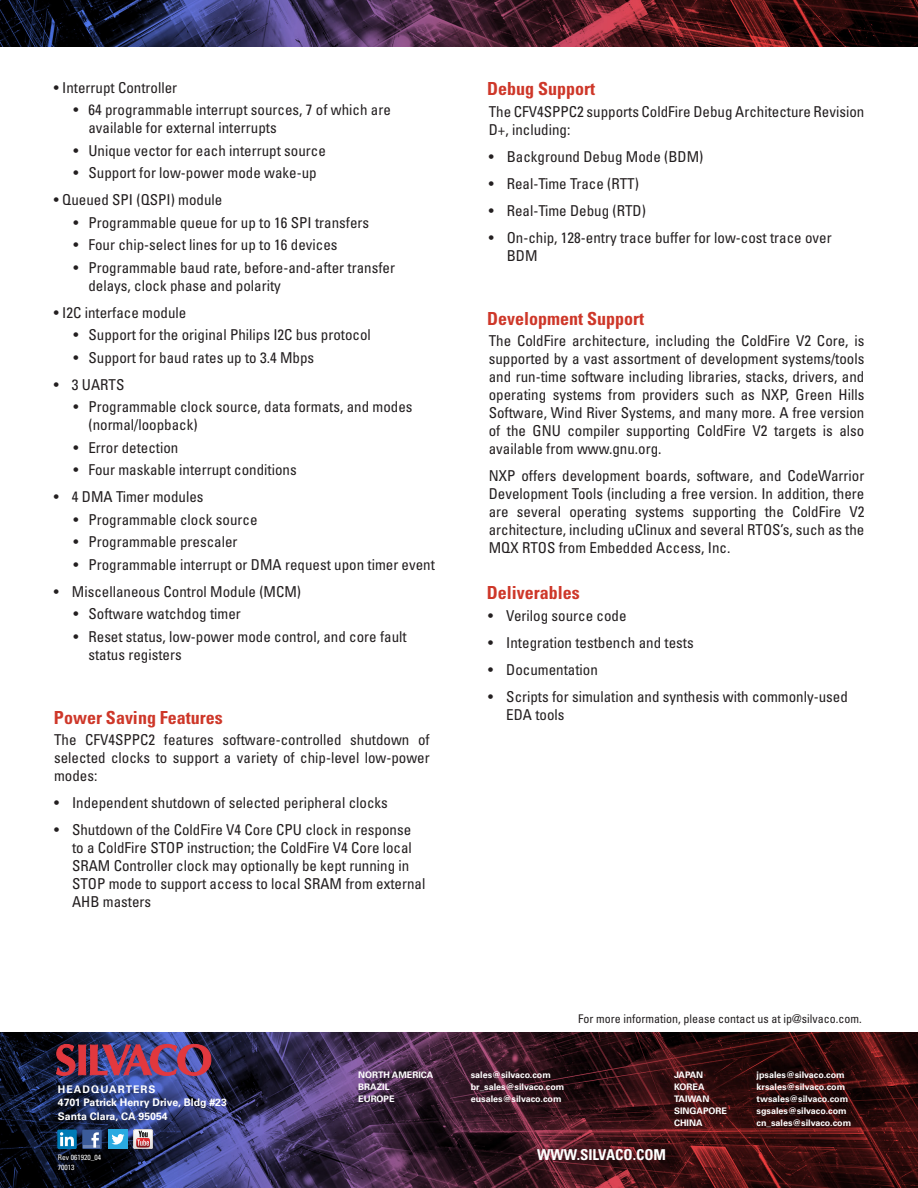
<style>
.page{position:relative;width:918px;height:1188px;background:#fff}
.page>*{position:absolute;margin:0;border:0;box-sizing:border-box;transform-origin:0 0}
.t1{font:700 condensed 18px "Univers";color:#ce3729}
.body_text{font:condensed 15px/18px "Univers";color:#231f20;text-align:justify}
.main_bullet{font:condensed 15px/18px "Univers";color:#231f20}
.sub_bullet{font:condensed 15px/18px "Univers";color:#231f20}
.sub_bullet_more_spac{font:condensed 15px/18px "Univers";color:#231f20}
.main_bullet_less_spa{font:condensed 15px "Univers";color:#231f20}
.t2{font:700 condensed 15px "Univers";color:#fff}
.body_text-2{font:condensed 12px "Univers";color:#231f20}
.t3{font:700 10.5px "Univers";color:#fff}
.t4{font:700 10.5px "Univers";letter-spacing:.1em;color:#fff}
.t5{font:700 9px "Univers";color:#fff}
.body_text-3{font:condensed 7.5px "Univers";color:#fff}
</style>
<div class="page">
<img style="left:0;top:0;width:918px;height:46px">
<img style="left:0;top:1032px;width:918px;height:156px">
<div style="left:82px;top:1130px;width:20px;height:19px;background:#3b5b99"></div>
<hr style="left:84px;top:1145px;width:16px;height:3px;background:#6d84b3">
<svg style="left:91px;top:1132px;width:8px;height:16px"></svg>
<div style="left:57px;top:1130px;width:20px;height:19px;background:#007bb6"></div>
<svg style="left:60px;top:1132px;width:14px;height:14px"></svg>
<div style="left:108px;top:1130px;width:20px;height:19px;background:#2aaae1"></div>
<svg style="left:111px;top:1134px;width:13px;height:11px"></svg>
<svg style="left:133px;top:1130px;width:20px;height:19px"></svg>
<svg style="left:56px;top:1044px;width:155px;height:32px;background:#883d60"></svg>
<p class="main_bullet_less_spa" style="left:54px;top:78px;width:125px">• Interrupt Controller</p>
<p class="sub_bullet" style="left:88px;top:101px;width:304px;text-indent:-15px">• 64 programmable interrupt sources, 7 of which are available for external interrupts</p>
<p class="sub_bullet" style="left:73px;top:141px;width:254px">• Unique vector for each interrupt source</p>
<p class="sub_bullet_more_spac" style="left:73px;top:164px;width:245px">• Support for low-power mode wake-up</p>
<p class="main_bullet_less_spa" style="left:54px;top:191px;width:170px">• Queued SPI (QSPI) module</p>
<p class="sub_bullet" style="left:73px;top:213px;width:297px">• Programmable queue for up to 16 SPI transfers</p>
<p class="sub_bullet" style="left:73px;top:236px;width:266px">• Four chip-select lines for up to 16 devices</p>
<p class="sub_bullet_more_spac" style="left:88px;top:258px;width:308px;text-indent:-15px">• Programmable baud rate, before-and-after transfer delays, clock phase and polarity</p>
<p class="main_bullet_less_spa" style="left:54px;top:303px;width:134px">• I2C interface module</p>
<p class="sub_bullet" style="left:73px;top:326px;width:299px">• Support for the original Philips I2C bus protocol</p>
<p class="sub_bullet_more_spac" style="left:73px;top:348px;width:242px">• Support for baud rates up to 3.4 Mbps</p>
<p class="main_bullet_less_spa" style="left:54px;top:375px;width:72px">• 3 UARTS</p>
<p class="sub_bullet" style="left:88px;top:398px;width:326px;text-indent:-15px">• Programmable clock source, data formats, and modes (normal/loopback)</p>
<p class="sub_bullet" style="left:73px;top:438px;width:106px">• Error detection</p>
<p class="sub_bullet_more_spac" style="left:73px;top:461px;width:225px">• Four maskable interrupt conditions</p>
<p class="main_bullet_less_spa" style="left:54px;top:488px;width:151px">• 4 DMA Timer modules</p>
<p class="sub_bullet" style="left:73px;top:510px;width:186px">• Programmable clock source</p>
<p class="sub_bullet" style="left:73px;top:533px;width:166px">• Programmable prescaler</p>
<p class="sub_bullet_more_spac" style="left:73px;top:555px;width:363px">• Programmable interrupt or DMA request upon timer event</p>
<p class="main_bullet_less_spa" style="left:54px;top:582px;width:249px">• Miscellaneous Control Module (MCM)</p>
<p class="sub_bullet" style="left:73px;top:605px;width:169px">• Software watchdog timer</p>
<p class="sub_bullet" style="left:88px;top:627px;width:320px;text-indent:-15px">• Reset status, low-power mode control, and core fault status registers</p>
<p class="t1" style="left:487px;top:78px;width:109px">Debug Support</p>
<p class="body_text" style="left:489px;top:102px;width:377px">The CFV4SPPC2 supports ColdFire Debug Architecture Revision<br>D+, including:</p>
<p class="main_bullet" style="left:489px;top:147px;width:216px">• Background Debug Mode (BDM)</p>
<p class="main_bullet" style="left:489px;top:174px;width:152px">• Real-Time Trace (RTT)</p>
<p class="main_bullet" style="left:489px;top:201px;width:159px">• Real-Time Debug (RTD)</p>
<p class="main_bullet" style="left:507px;top:228px;width:326px;text-indent:-18px">• On-chip, 128-entry trace buffer for low-cost trace over<br>BDM</p>
<p class="t1" style="left:487px;top:307px;width:158px">Development Support</p>
<p class="body_text" style="left:489px;top:332px;width:377px">The ColdFire architecture, including the ColdFire V2 Core, is supported by a vast assortment of development systems/tools and run-time software including libraries, stacks, drivers, and operating systems from providers such as NXP, Green Hills Software, Wind River Systems, and many more. A free version of the GNU compiler supporting ColdFire V2 targets is also available from www.gnu.org.</p>
<p class="body_text" style="left:489px;top:467px;width:377px">NXP offers development boards, software, and CodeWarrior Development Tools (including a free version. In addition, there are several operating systems supporting the ColdFire V2 architecture, including uClinux and several RTOS’s, such as the MQX RTOS from Embedded Access, Inc.</p>
<p class="t1" style="left:487px;top:582px;width:94px">Deliverables</p>
<p class="main_bullet" style="left:488px;top:606px;width:140px">• Verilog source code</p>
<p class="main_bullet" style="left:488px;top:633px;width:207px">• Integration testbench and tests</p>
<p class="main_bullet" style="left:488px;top:660px;width:111px">• Documentation</p>
<p class="main_bullet" style="left:488px;top:687px;width:361px">• Scripts for simulation and synthesis with commonly-used</p>
<p class="t1" style="left:54px;top:706px;width:170px">Power Saving Features</p>
<p class="main_bullet" style="left:506px;top:705px;width:60px">EDA tools</p>
<p class="body_text" style="left:54px;top:731px;width:377px">The CFV4SPPC2 features software-controlled shutdown of selected clocks to support a variety of chip-level low-power modes:</p>
<p class="main_bullet" style="left:54px;top:794px;width:335px">• Independent shutdown of selected peripheral clocks</p>
<p class="main_bullet" style="left:72px;top:821px;width:355px;text-indent:-18px">• Shutdown of the ColdFire V4 Core CPU clock in response to a ColdFire STOP instruction; the ColdFire V4 Core local SRAM Controller clock may optionally be kept running in STOP mode to support access to local SRAM from external AHB masters</p>
<p class="body_text-2" style="left:578px;top:1011px;width:285px">For more information, please contact us at ip@silvaco.com.</p>
<p class="t5" style="left:358px;top:1070px;width:77px">NORTH AMERICA</p>
<p class="t5" style="left:471px;top:1070px;width:82px">sales@silvaco.com</p>
<p class="t5" style="left:358px;top:1082px;width:33px">BRAZIL</p>
<p class="t5" style="left:471px;top:1082px;width:95px">br_sales@silvaco.com</p>
<p class="t5" style="left:358px;top:1094px;width:38px">EUROPE</p>
<p class="t5" style="left:471px;top:1094px;width:92px">eusales@silvaco.com</p>
<p class="t4" style="left:58px;top:1083px;width:99px">HEADQUARTERS</p>
<p class="t3" style="left:58px;top:1097px;width:171px">4701 Patrick Henry Drive, Bldg #23</p>
<p class="t3" style="left:58px;top:1110px;width:111px">Santa Clara, CA 95054</p>
<p class="body_text-3" style="left:58px;top:1153px;width:45px">Rev 061920_04</p>
<p class="t2" style="left:537px;top:1146px;width:130px">WWW.SILVACO.COM</p>
<p class="body_text-3" style="left:58px;top:1163px;width:18px">70013</p>
<p class="t5" style="left:674px;top:1070px;width:31px">JAPAN</p>
<p class="t5" style="left:757px;top:1070px;width:90px">jpsales@silvaco.com</p>
<p class="t5" style="left:674px;top:1082px;width:32px">KOREA</p>
<p class="t5" style="left:757px;top:1082px;width:90px">krsales@silvaco.com</p>
<p class="t5" style="left:674px;top:1094px;width:37px">TAIWAN</p>
<p class="t5" style="left:757px;top:1094px;width:93px">twsales@silvaco.com</p>
<p class="t5" style="left:674px;top:1106px;width:55px">SINGAPORE</p>
<p class="t5" style="left:757px;top:1106px;width:92px">sgsales@silvaco.com</p>
<p class="t5" style="left:674px;top:1118px;width:30px">CHINA</p>
<p class="t5" style="left:757px;top:1118px;width:96px">cn_sales@silvaco.com</p>
</div>
